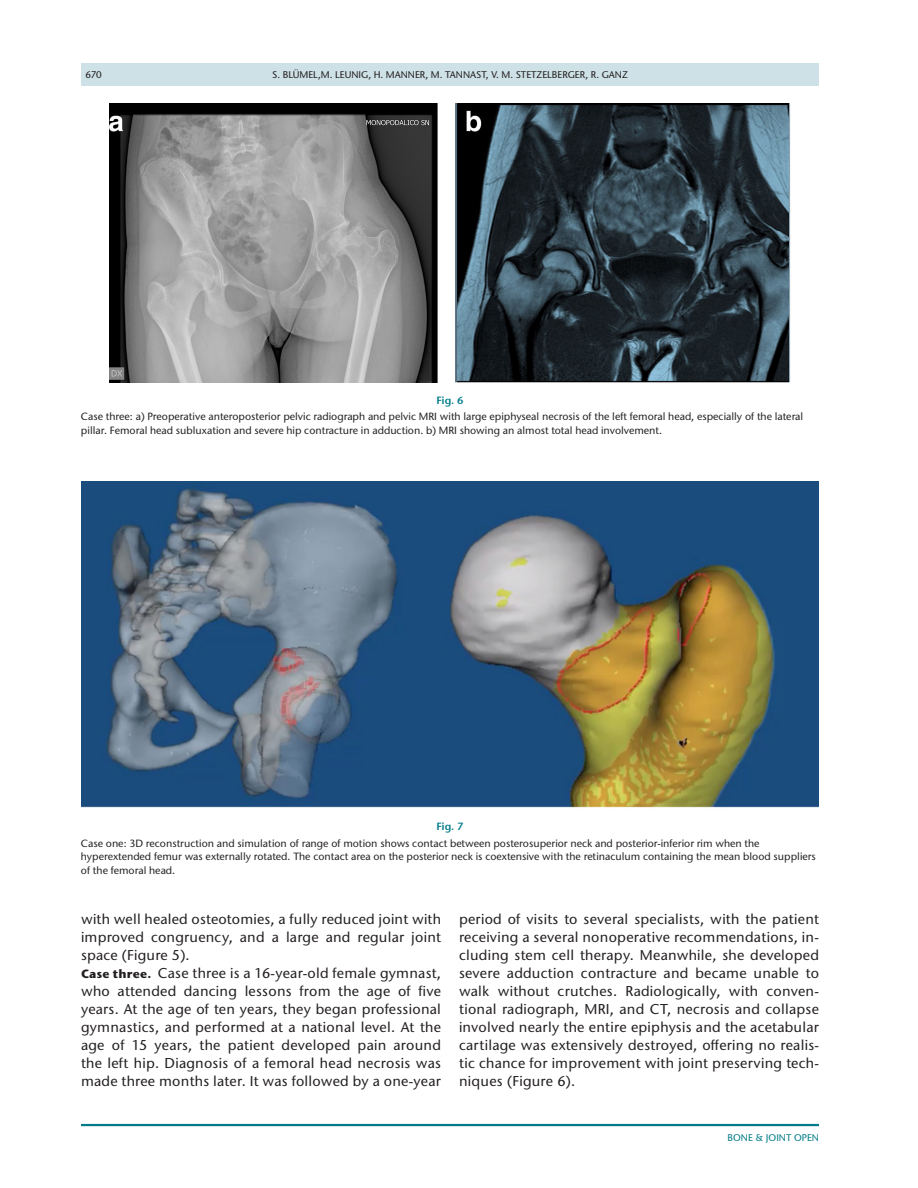
<style>
.page{position:relative;width:918px;height:1188px;background:#fff}
.page>*{position:absolute;margin:0;border:0;box-sizing:border-box;transform-origin:0 0}
.t1{font:500 14.25px/18px "Stone Sans ITC Pro";letter-spacing:.02em;color:#231f20}
.t2{font:500 10.5px/13.5px "Stone Sans ITC Pro";color:#231f20}
.t3{font:600 10.5px "Stone Sans ITC Pro";letter-spacing:-.005em;color:#007c89}
.t4{font:500 9.75px "Stone Sans ITC Pro";color:#231f20}
.t5{font:500 9.75px "Stone Sans ITC Pro";color:#007c89}
.s1{font-weight:700;font-size:12px}
</style>
<div class="page">
<hr style="left:81px;top:1124px;width:738px;height:2px;background:#007c89">
<div style="left:81px;top:63px;width:738px;height:23px;background:#cee1e6"></div>
<img style="left:110px;top:104px;width:680px;height:279px">
<img style="left:81px;top:482px;width:738px;height:326px">
<p class="t4" style="left:85px;top:68px;width:18px">670</p>
<p class="t4" style="left:272px;top:68px;width:357px">S. BLÜMEL,M. LEUNIG, H. MANNER, M. TANNAST, V. M. STETZELBERGER, R. GANZ</p>
<p class="t3" style="left:436px;top:393px;width:29px">Fig. 6</p>
<p class="t2" style="left:81px;top:410px;width:724px">Case three: a) Preoperative anteroposterior pelvic radiograph and pelvic MRI with large epiphyseal necrosis of the left femoral head, especially of the lateral pillar. Femoral head subluxation and severe hip contracture in adduction. b) MRI showing an almost total head involvement.</p>
<p class="t3" style="left:436px;top:820px;width:29px">Fig. 7</p>
<p class="t2" style="left:81px;top:836px;width:736px">Case one: 3D reconstruction and simulation of range of motion shows contact between posterosuperior neck and posterior-inferior rim when the hyperextended femur was externally rotated. The contact area on the posterior neck is coextensive with the retinaculum containing the mean blood suppliers of the femoral head.</p>
<p class="t1" style="left:81px;top:910px;width:362px">with well healed osteotomies, a fully reduced joint with improved congruency, and a large and regular joint space (Figure 5).<br><span class="s1">Case three.</span> Case three is a 16-year-old female gymnast, who attended dancing lessons from the age of five years. At the age of ten years, they began professional gymnastics, and performed at a national level. At the age of 15 years, the patient developed pain around the left hip. Diagnosis of a femoral head necrosis was made three months later. It was followed by a one-year</p>
<p class="t1" style="left:459px;top:910px;width:362px;text-align:justify">period of visits to several specialists, with the patient receiving a several nonoperative recommendations, in&shy;cluding stem cell therapy. Meanwhile, she developed severe adduction contracture and became unable to walk without crutches. Radiologically, with conven&shy;tional radiograph, MRI, and CT, necrosis and collapse involved nearly the entire epiphysis and the acetabular cartilage was extensively destroyed, offering no realis&shy;tic chance for improvement with joint preserving tech&shy;niques (Figure 6).</p>
<p class="t5" style="left:728px;top:1132px;width:93px">BONE &amp; JOINT OPEN</p>
</div>
